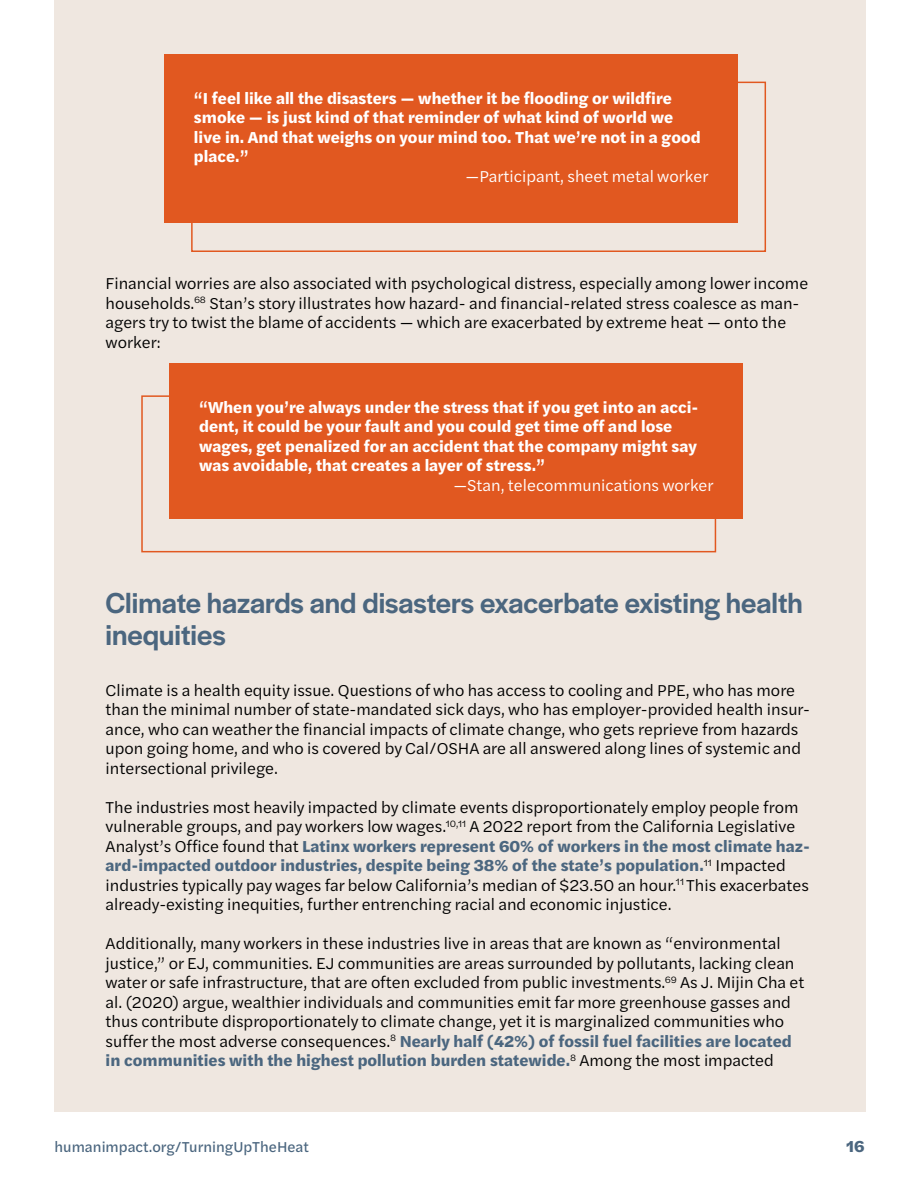
<style>
.page{position:relative;width:918px;height:1188px;background:#fff}
.page>*{position:absolute;margin:0;border:0;box-sizing:border-box;transform-origin:0 0}
.t1{font:500 30px/31.5px "Halyard Display";color:#4b667f}
.t2{font:16.5px/19.5px "Halyard Text";color:#000}
.t3{font:700 16.5px/19.5px "Halyard Text";color:#fff}
.t4{font:16.5px "Halyard Text";color:#fff}
.t5{font:700 16.5px "Halyard Text";color:#4b667f}
.t6{font:15px "Halyard Text";color:#4b667f}
.s1{font-weight:700;color:#4b667f}
</style>
<div class="page">
<div style="left:54px;top:0;width:811px;height:1112px;background:#efe7e0"></div>
<div style="left:170px;top:363px;width:573px;height:156px;background:#e15820"></div>
<div style="left:141px;top:395px;width:575px;height:157px;border:2px solid #e15820"></div>
<div style="left:164px;top:54px;width:574px;height:169px;background:#e15820"></div>
<div style="left:191px;top:82px;width:575px;height:170px;border:2px solid #e15820"></div>
<p class="t3" style="left:194px;top:87px;width:508px">“I feel like all the disasters — whether it be flooding or wildfire smoke — is just kind of that reminder of what kind of world we live in. And that weighs on your mind too. That we’re not in a good place.”</p>
<p class="t4" style="left:465px;top:164px;width:244px">—Participant, sheet metal worker</p>
<p class="t2" style="left:106px;top:273px;width:704px">Financial worries are also associated with psychological distress, especially among lower income households.<sup>68</sup> Stan’s story illustrates how hazard- and financial-related stress coalesce as man&shy;agers try to twist the blame of accidents — which are exacerbated by extreme heat — onto the worker:</p>
<p class="t3" style="left:199px;top:396px;width:501px">“When you’re always under the stress that if you get into an acci&shy;dent, it could be your fault and you could get time off and lose wages, get penalized for an accident that the company might say was avoidable, that creates a layer of stress.”</p>
<p class="t4" style="left:453px;top:473px;width:262px">—Stan, telecommunications worker</p>
<h1 class="t1" style="left:106px;top:586px;width:699px">Climate hazards and disasters exacerbate existing health inequities</h1>
<p class="t2" style="left:106px;top:680px;width:706px">Climate is a health equity issue. Questions of who has access to cooling and PPE, who has more than the minimal number of state-mandated sick days, who has employer-provided health insur&shy;ance, who can weather the financial impacts of climate change, who gets reprieve from hazards upon going home, and who is covered by Cal/OSHA are all answered along lines of systemic and intersectional privilege.</p>
<p class="t2" style="left:106px;top:797px;width:706px">The industries most heavily impacted by climate events disproportionately employ people from vulnerable groups, and pay workers low wages.<sup>10,11</sup> A 2022 report from the California Legislative Analyst’s Office found that <span class="s1">Latinx workers represent 60% of workers in the most climate haz&shy;ard-impacted outdoor industries, despite being 38% of the state’s population.</span><sup>11</sup> Impacted industries typically pay wages far below California’s median of $23.50 an hour.<sup>11</sup> This exacerbates already-existing inequities, further entrenching racial and economic injustice.</p>
<p class="t2" style="left:106px;top:933px;width:700px">Additionally, many workers in these industries live in areas that are known as “environmental justice,” or EJ, communities. EJ communities are areas surrounded by pollutants, lacking clean water or safe infrastructure, that are often excluded from public investments.<sup>69</sup> As J. Mijin Cha et al. (2020) argue, wealthier individuals and communities emit far more greenhouse gasses and thus contribute disproportionately to climate change, yet it is marginalized communities who suffer the most adverse consequences.<sup>8</sup> <span class="s1">Nearly half (42%) of fossil fuel facilities are located in communities with the highest pollution burden statewide.</span><sup>8</sup> Among the most impacted</p>
<p class="t6" style="left:55px;top:1136px;width:256px">humanimpact.org/TurningUpTheHeat</p>
<p class="t5" style="left:846px;top:1134px;width:20px">16</p>
</div>
